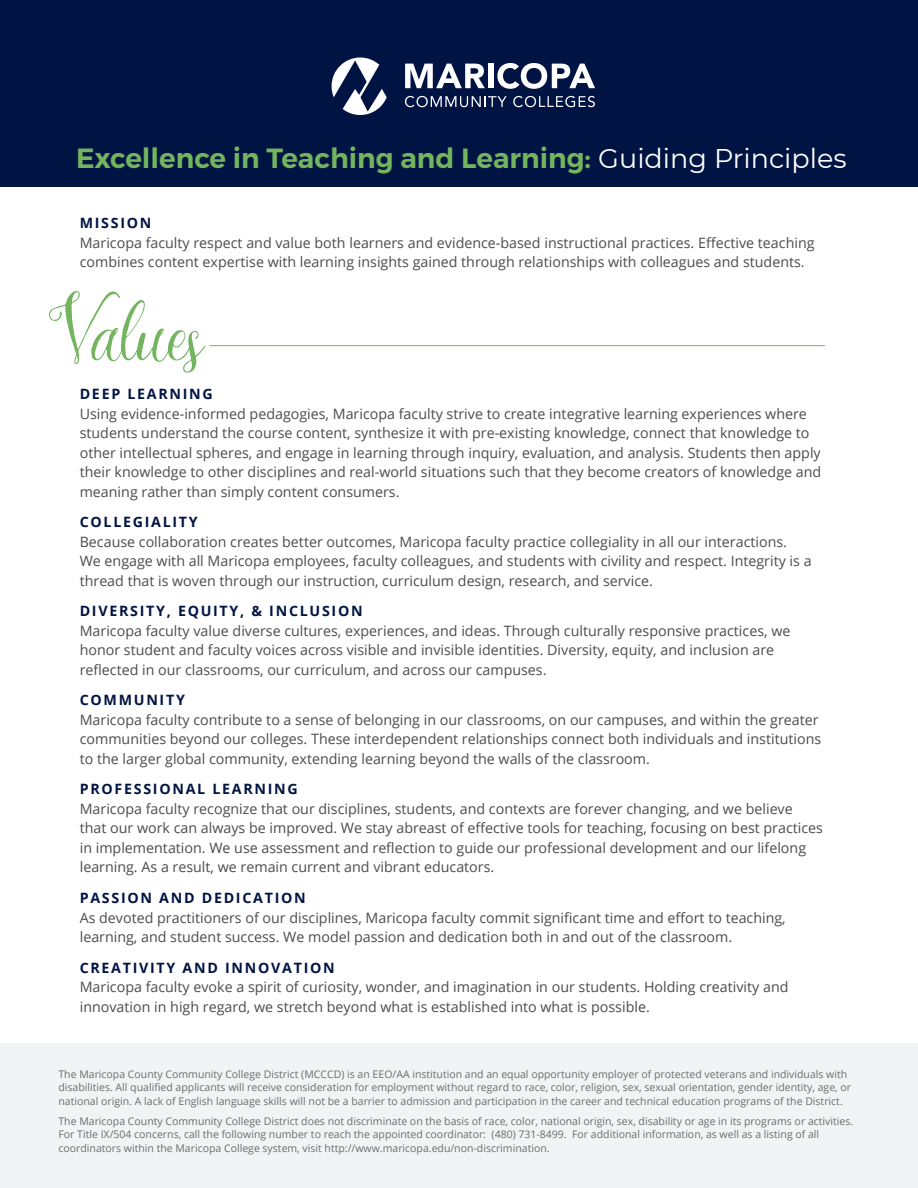
<style>
.page{position:relative;width:918px;height:1188px;background:#fff}
.page>*{position:absolute;margin:0;border:0;box-sizing:border-box;transform-origin:0 0}
.t1{font:87px "arabella";color:#73b55f}
.t2{font:600 27.75px "Montserrat";color:#73b55f}
.t3{font:14.25px/19.5px "Open Sans";color:#4b4c4d}
.t4{font:700 14.25px "Open Sans";letter-spacing:.12em;color:#001443}
.t5{font:10.5px/13.5px "Open Sans";color:#6c6d70}
.s1{font-weight:400;font-size:27px;color:#fff}
</style>
<div class="page">
<div style="left:0;top:1044px;width:918px;height:144px;background:#f2f3f4"></div>
<div style="left:0;top:0;width:918px;height:187px;background:#001443"></div>
<svg style="left:332px;top:57px;width:55px;height:58px"></svg>
<svg style="left:405px;top:64px;width:80px;height:24px"></svg>
<div style="left:488px;top:64px;width:6px;height:24px;background:#fff"></div>
<svg style="left:497px;top:63px;width:98px;height:26px"></svg>
<svg style="left:405px;top:96px;width:102px;height:11px"></svg>
<svg style="left:513px;top:96px;width:82px;height:11px"></svg>
<hr style="left:210px;top:345px;width:615px;height:1px;background:#73b55f">
<h2 class="t2" style="left:76px;top:141px;width:772px">Excellence in Teaching and Learning: <span class="s1">Guiding Principles</span></h2>
<p class="t4" style="left:80px;top:213px;width:73px">MISSION</p>
<p class="t3" style="left:80px;top:233px;width:736px">Maricopa faculty respect and value both learners and evidence-based instructional practices. Effective teaching combines content expertise with learning insights gained through relationships with colleagues and students.</p>
<h1 class="t1" style="left:49px;top:283px;width:154px">Values</h1>
<p class="t4" style="left:80px;top:384px;width:135px">DEEP LEARNING</p>
<p class="t3" style="left:80px;top:403px;width:743px">Using evidence-informed pedagogies, Maricopa faculty strive to create integrative learning experiences where students understand the course content, synthesize it with pre-existing knowledge, connect that knowledge to other intellectual spheres, and engage in learning through inquiry, evaluation, and analysis. Students then apply their knowledge to other disciplines and real-world situations such that they become creators of knowledge and meaning rather than simply content consumers.</p>
<p class="t4" style="left:80px;top:512px;width:120px">COLLEGIALITY</p>
<p class="t3" style="left:80px;top:531px;width:733px">Because collaboration creates better outcomes, Maricopa faculty practice collegiality in all our interactions.<br>We engage with all Maricopa employees, faculty colleagues, and students with civility and respect. Integrity is a thread that is woven through our instruction, curriculum design, research, and service.</p>
<p class="t4" style="left:80px;top:601px;width:284px">DIVERSITY, EQUITY, &amp; INCLUSION</p>
<p class="t3" style="left:80px;top:620px;width:712px">Maricopa faculty value diverse cultures, experiences, and ideas. Through culturally responsive practices, we honor student and faculty voices across visible and invisible identities. Diversity, equity, and inclusion are reflected in our classrooms, our curriculum, and across our campuses.</p>
<p class="t4" style="left:80px;top:690px;width:107px">COMMUNITY</p>
<p class="t3" style="left:80px;top:710px;width:743px">Maricopa faculty contribute to a sense of belonging in our classrooms, on our campuses, and within the greater communities beyond our colleges. These interdependent relationships connect both individuals and institutions to the larger global community, extending learning beyond the walls of the classroom.</p>
<p class="t4" style="left:80px;top:779px;width:220px">PROFESSIONAL LEARNING</p>
<p class="t3" style="left:80px;top:799px;width:745px">Maricopa faculty recognize that our disciplines, students, and contexts are forever changing, and we believe that our work can always be improved. We stay abreast of effective tools for teaching, focusing on best practices in implementation. We use assessment and reflection to guide our professional development and our lifelong learning. As a result, we remain current and vibrant educators.</p>
<p class="t4" style="left:80px;top:888px;width:228px">PASSION AND DEDICATION</p>
<p class="t3" style="left:80px;top:907px;width:708px">As devoted practitioners of our disciplines, Maricopa faculty commit significant time and effort to teaching, learning, and student success. We model passion and dedication both in and out of the classroom.</p>
<p class="t4" style="left:80px;top:957px;width:257px">CREATIVITY AND INNOVATION</p>
<p class="t3" style="left:80px;top:977px;width:710px">Maricopa faculty evoke a spirit of curiosity, wonder, and imagination in our students. Holding creativity and innovation in high regard, we stretch beyond what is established into what is possible.</p>
<p class="t5" style="left:58px;top:1067px;width:794px">The Maricopa County Community College District (MCCCD) is an EEO/AA institution and an equal opportunity employer of protected veterans and individuals with disabilities. All qualified applicants will receive consideration for employment without regard to race, color, religion, sex, sexual orientation, gender identity, age, or national origin. A lack of English language skills will not be a barrier to admission and participation in the career and technical education programs of the District.</p>
<p class="t5" style="left:58px;top:1114px;width:796px">The Maricopa County Community College District does not discriminate on the basis of race, color, national origin, sex, disability or age in its programs or activities.<br>For Title IX/504 concerns, call the following number to reach the appointed coordinator: (480) 731-8499. For additional information, as well as a listing of all coordinators within the Maricopa College system, visit http://www.maricopa.edu/non-discrimination.</p>
</div>
